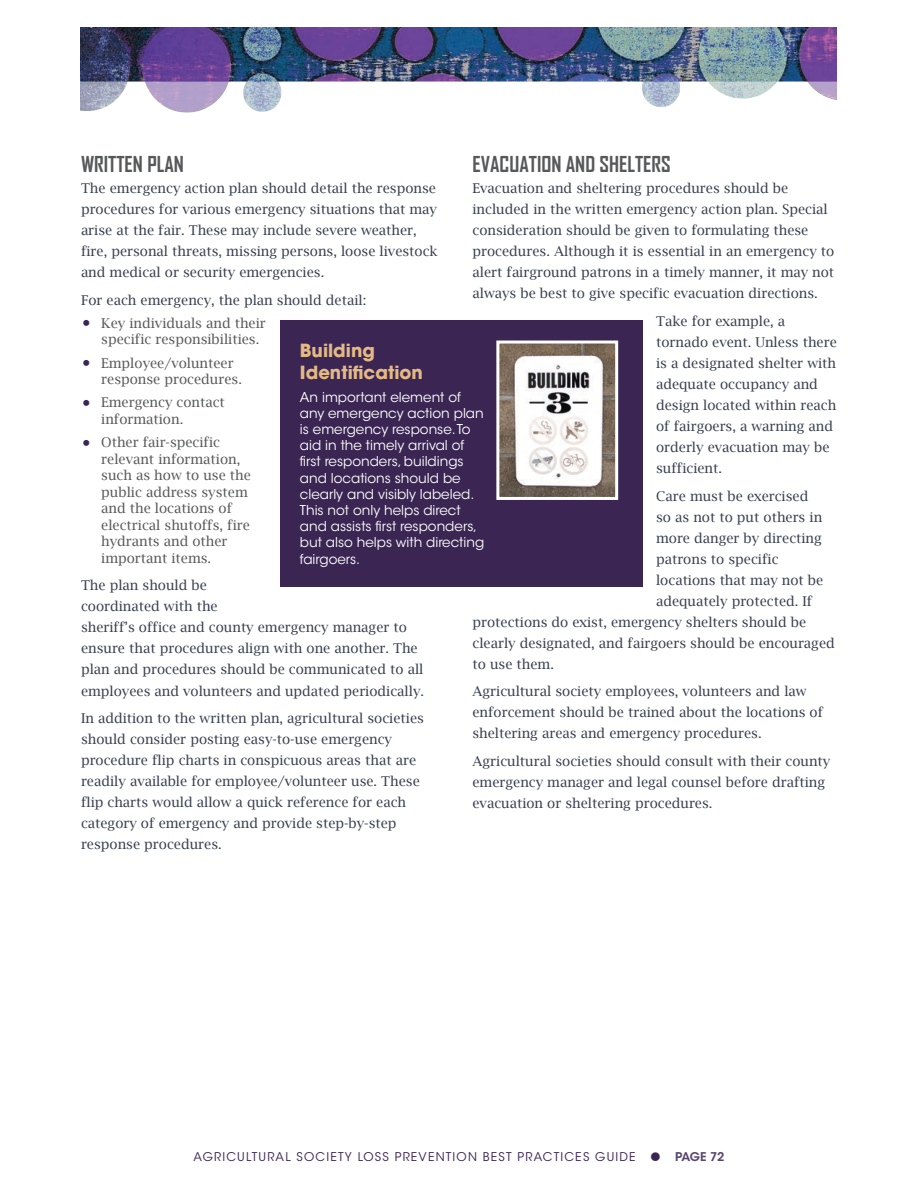
<style>
.page{position:relative;width:918px;height:1188px;background:#fff}
.page>*{position:absolute;margin:0;border:0;box-sizing:border-box;transform-origin:0 0}
.Section_Title{font:700 21px "Agency FB";color:#57585a}
.Sidebar_Title{font:700 18px/21.6px "ITC Avant Garde Std";color:#e4b983}
.t1{font:13.5px/21px "Lucida Bright";color:#373f4d}
.t2{font:13.5px/16.5px "Lucida Bright";color:#57585a}
.List_sidebar_white{font:13.5px/16.2px "ITC Avant Garde Std";color:#fff}
.t3{font:12px "ITC Avant Garde Std";letter-spacing:.1em;color:#3b2653}
.t4{font:600 12px "ITC Avant Garde Std";letter-spacing:-.025em;color:#56456d}
</style>
<div class="page">
<img style="left:81px;top:27px;width:756px;height:86px">
<div style="left:280px;top:320px;width:363px;height:267px;background:#3b2653"></div>
<img style="left:500px;top:345px;width:114px;height:151px">
<div style="left:496px;top:341px;width:122px;height:159px;border:3px solid #fff"></div>
<p class="Section_Title" style="left:81px;top:151px;width:105px">WRITTEN PLAN</p>
<p class="t1" style="left:81px;top:178px;width:358px">The emergency action plan should detail the response procedures for various emergency situations that may arise at the fair. These may include severe weather, fire, personal threats, missing persons, loose livestock and medical or security emergencies.</p>
<p class="t1" style="left:81px;top:289px;width:287px">For each emergency, the plan should detail:</p>
<p class="t2" style="left:101px;top:315px;width:166px">Key individuals and their specific responsibilities.</p>
<p class="t2" style="left:101px;top:355px;width:142px">Employee/volunteer response procedures.</p>
<p class="t2" style="left:101px;top:394px;width:125px">Emergency contact information.</p>
<p class="t2" style="left:101px;top:434px;width:151px">Other fair-specific relevant information, such as how to use the public address system and the locations of electrical shutoffs, fire hydrants and other important items.</p>
<p class="t1" style="left:81px;top:575px;width:345px">The plan should be<br>coordinated with the<br>sheriff’s office and county emergency manager to ensure that procedures align with one another. The plan and procedures should be communicated to all employees and volunteers and updated periodically.</p>
<p class="t1" style="left:81px;top:708px;width:344px">In addition to the written plan, agricultural societies should consider posting easy-to-use emergency procedure flip charts in conspicuous areas that are readily available for employee/volunteer use. These flip charts would allow a quick reference for each category of emergency and provide step-by-step response procedures.</p>
<p class="Section_Title" style="left:472px;top:151px;width:200px">EVACUATION AND SHELTERS</p>
<p class="t1" style="left:472px;top:178px;width:363px">Evacuation and sheltering procedures should be included in the written emergency action plan. Special consideration should be given to formulating these procedures. Although it is essential in an emergency to alert fairground patrons in a timely manner, it may not always be best to give specific evacuation directions.</p>
<p class="t1" style="left:656px;top:310px;width:182px">Take for example, a tornado event. Unless there is a designated shelter with adequate occupancy and design located within reach of fairgoers, a warning and orderly evacuation may be sufficient.</p>
<p class="t1" style="left:656px;top:485px;width:154px">Care must be exercised</p>
<p class="t1" style="left:656px;top:506px;width:168px">so as not to put others in</p>
<p class="t1" style="left:656px;top:527px;width:167px">more danger by directing</p>
<p class="t1" style="left:656px;top:548px;width:124px">patrons to specific</p>
<p class="t1" style="left:656px;top:569px;width:169px">locations that may not be</p>
<p class="t1" style="left:656px;top:590px;width:158px">adequately protected. If</p>
<p class="t1" style="left:472px;top:611px;width:335px">protections do exist, emergency shelters should be</p>
<p class="t1" style="left:472px;top:632px;width:364px">clearly designated, and fairgoers should be encouraged</p>
<p class="t1" style="left:472px;top:653px;width:83px">to use them.</p>
<p class="t1" style="left:472px;top:681px;width:352px">Agricultural society employees, volunteers and law enforcement should be trained about the locations of sheltering areas and emergency procedures.</p>
<p class="t1" style="left:472px;top:751px;width:359px">Agricultural societies should consult with their county emergency manager and legal counsel before drafting evacuation or sheltering procedures.</p>
<p class="Sidebar_Title" style="left:300px;top:340px;width:124px">Building<br>Identification</p>
<p class="List_sidebar_white" style="left:300px;top:389px;width:186px">An important element of any emergency action plan is emergency response. To aid in the timely arrival of first responders, buildings and locations should be clearly and visibly labeled.<br>This not only helps direct and assists first responders, but also helps with directing fairgoers.</p>
<p class="t3" style="left:194px;top:1149px;width:444px">AGRICULTURAL SOCIETY LOSS PREVENTION BEST PRACTICES GUIDE</p>
<p class="t4" style="left:675px;top:1149px;width:51px">PAGE 72</p>
</div>
